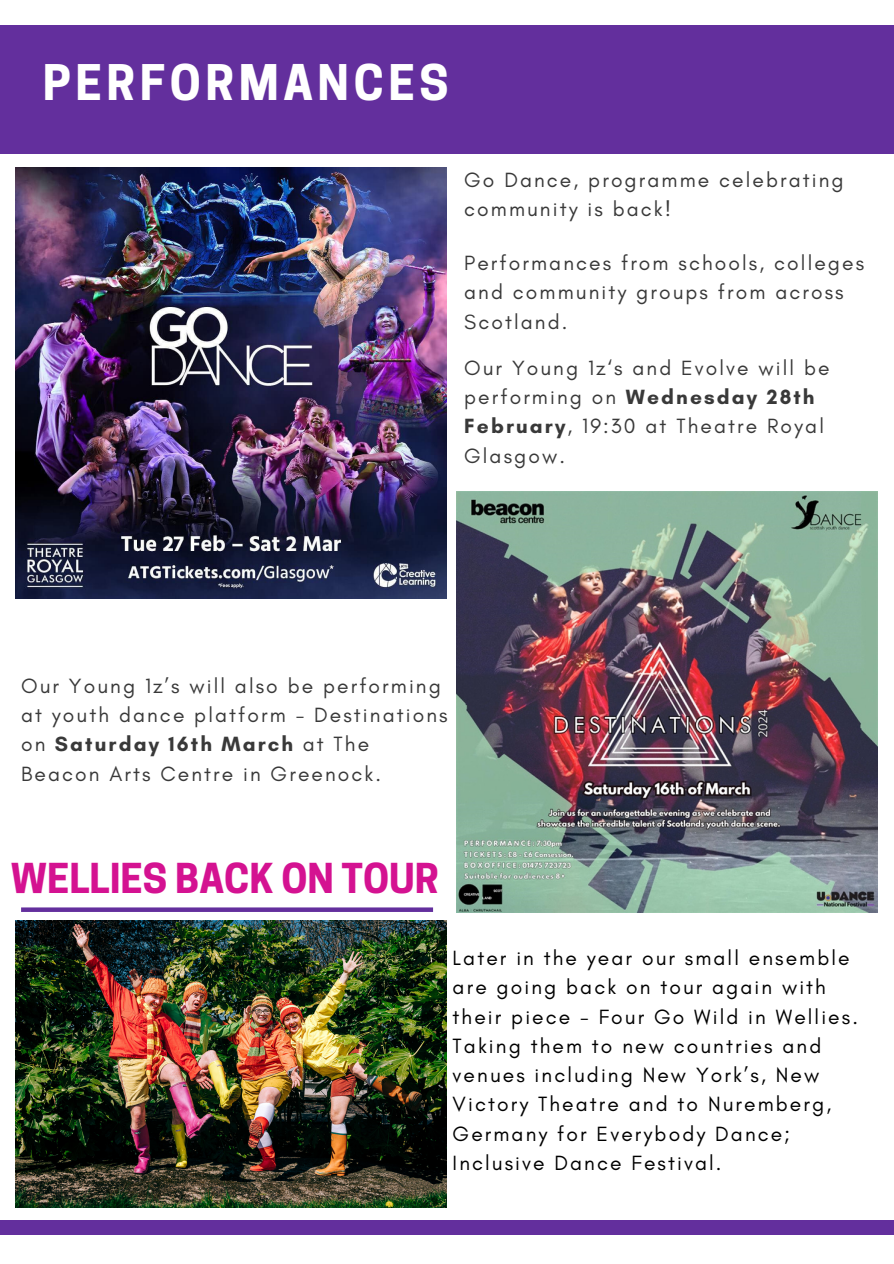
<style>
.page{position:relative;width:894px;height:1264px;background:#fff}
.page>*{position:absolute;margin:0;border:0;box-sizing:border-box;transform-origin:0 0}
.t1{font:700 46.05px "Cooper Hewitt";letter-spacing:.1em;color:#fff}
.t2{font:700 38.7px "Cooper Hewitt";color:#d41291}
.t3{font:21px/29.2px "Glacial Indifference";letter-spacing:.1em;color:#393939}
.t4{font:21px/29.2px "Glacial Indifference";letter-spacing:.1em;color:#000}
.s1{font-weight:700}
.s2{color:#fff}
</style>
<div class="page">
<div style="left:0;top:25px;width:893px;height:129px;background:#632f9d"></div>
<div style="left:0;top:1220px;width:893px;height:13px;background:#632f9d"></div>
<img style="left:15px;top:167px;width:431px;height:431px">
<img style="left:457px;top:491px;width:420px;height:421px">
<div style="left:21px;top:907px;width:412px;height:5px;background:#632f9d"></div>
<img style="left:15px;top:920px;width:431px;height:287px">
<p class="t1" style="left:43px;top:65px;width:407px">PERFORMANCES</p>
<p class="t3" style="left:464px;top:165px;width:381px">Go Dance, programme celebrating community is back!</p>
<p class="t3" style="left:464px;top:248px;width:401px">Performances from schools, colleges and community groups from across<br>Scotland.</p>
<p class="t3" style="left:464px;top:353px;width:366px">Our Young 1z‘s and Evolve will be performing on <span class="s1">Wednesday 28th<br>February</span>, 19:30 at Theatre Royal<br>Glasgow. <span class="s2">t</span></p>
<p class="t3" style="left:21px;top:670px;width:428px">Our Young 1z’s will also be performing at youth dance platform - Destinations on <span class="s1">Saturday 16th March</span> at The Beacon Arts Centre in Greenock.</p>
<p class="t2" style="left:11px;top:864px;width:429px">WELLIES BACK ON TOUR</p>
<p class="t4" style="left:452px;top:943px;width:406px">Later in the year our small ensemble are going back on tour again with their piece - Four Go Wild in Wellies.<br>Taking them to new countries and venues including New York’s, New<br>Victory Theatre and to Nuremberg,<br>Germany for Everybody Dance;<br>Inclusive Dance Festival.</p>
</div>
